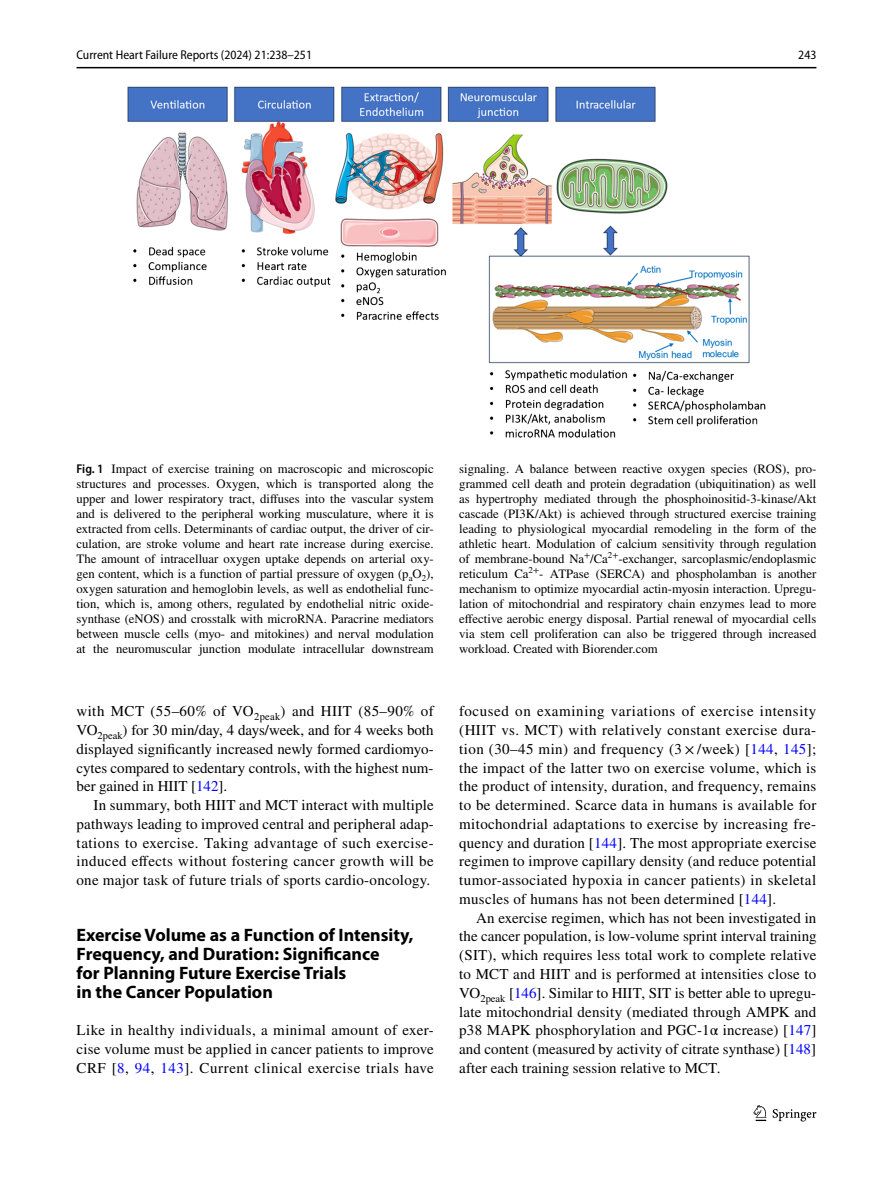
<style>
.page{position:relative;width:893px;height:1187px;background:#fff}
.page>*{position:absolute;margin:0;border:0;box-sizing:border-box;transform-origin:0 0}
.t1{font:700 18px/18.8px "Myriad Pro";color:#000}
.t2{font:15px/18.8px "STIX";letter-spacing:.02em;color:#000;text-align:justify}
.t3{font:12.75px/15px "STIX";color:#000;text-align:justify}
.t4{font:semi-condensed 12.75px "Myriad Pro";color:#000}
.s1{font-family:"Myriad Pro";font-weight:600;font-stretch:semi-condensed}
.s2{color:#00f}
</style>
<div class="page">
<hr style="left:77px;top:67px;width:739px;height:1px;background:#000">
<svg style="left:753px;top:1105px;width:13px;height:15px"></svg>
<svg style="left:773px;top:1109px;width:43px;height:12px"></svg>
<img style="left:128px;top:87px;width:637px;height:350px">
<p class="t4" style="left:77px;top:48px;width:237px">Current Heart Failure Reports (2024) 21:238–251</p>
<p class="t4" style="left:798px;top:48px;width:20px">243</p>
<p class="t3" style="left:77px;top:461px;width:359px"><span class="s1">Fig. 1</span> Impact of exercise training on macroscopic and microscopic structures and processes. Oxygen, which is transported along the upper and lower respiratory tract, diffuses into the vascular system and is delivered to the peripheral working musculature, where it is extracted from cells. Determinants of cardiac output, the driver of cir&shy;culation, are stroke volume and heart rate increase during exercise.<br>The amount of intracelluar oxygen uptake depends on arterial oxy&shy;gen content, which is a function of partial pressure of oxygen (p<sub>a</sub>O<sub>2</sub>), oxygen saturation and hemoglobin levels, as well as endothelial func&shy;tion, which is, among others, regulated by endothelial nitric oxide&shy;synthase (eNOS) and crosstalk with microRNA. Paracrine mediators between muscle cells (myo- and mitokines) and nerval modulation at the neuromuscular junction modulate intracellular downstream</p>
<p class="t3" style="left:459px;top:461px;width:359px">signaling. A balance between reactive oxygen species (ROS), pro&shy;grammed cell death and protein degradation (ubiquitination) as well as hypertrophy mediated through the phosphoinositid-3-kinase/Akt cascade (PI3K/Akt) is achieved through structured exercise training leading to physiological myocardial remodeling in the form of the athletic heart. Modulation of calcium sensitivity through regulation of membrane-bound Na<sup>+</sup>/Ca<sup>2+</sup>-exchanger, sarcoplasmic/endoplasmic reticulum Ca<sup>2+</sup>- ATPase (SERCA) and phospholamban is another mechanism to optimize myocardial actin-myosin interaction. Upregu&shy;lation of mitochondrial and respiratory chain enzymes lead to more effective aerobic energy disposal. Partial renewal of myocardial cells via stem cell proliferation can also be triggered through increased workload. Created with Biorender.com</p>
<p class="t2" style="left:77px;top:703px;width:359px">with MCT (55–60% of VO<sub>2peak</sub>) and HIIT (85–90% of VO<sub>2peak</sub>) for 30 min/day, 4 days/week, and for 4 weeks both displayed significantly increased newly formed cardiomyo&shy;cytes compared to sedentary controls, with the highest num&shy;ber gained in HIIT [<span class="s2">142</span>].</p>
<p class="t2" style="left:77px;top:796px;width:359px;text-indent:17px">In summary, both HIIT and MCT interact with multiple pathways leading to improved central and peripheral adap&shy;tations to exercise. Taking advantage of such exercise&shy;induced effects without fostering cancer growth will be one major task of future trials of sports cardio-oncology.</p>
<p class="t1" style="left:77px;top:925px;width:338px">Exercise Volume as a Function of Intensity, Frequency, and Duration: Significance<br>for Planning Future Exercise Trials<br>in the Cancer Population</p>
<p class="t2" style="left:77px;top:1021px;width:359px">Like in healthy individuals, a minimal amount of exer&shy;cise volume must be applied in cancer patients to improve CRF [<span class="s2">8</span>, <span class="s2">94</span>, <span class="s2">143</span>]. Current clinical exercise trials have</p>
<p class="t2" style="left:459px;top:703px;width:359px">focused on examining variations of exercise intensity (HIIT vs. MCT) with relatively constant exercise dura&shy;tion (30–45 min) and frequency (3 × /week) [<span class="s2">144</span>, <span class="s2">145</span>]; the impact of the latter two on exercise volume, which is the product of intensity, duration, and frequency, remains to be determined. Scarce data in humans is available for mitochondrial adaptations to exercise by increasing fre&shy;quency and duration [<span class="s2">144</span>]. The most appropriate exercise regimen to improve capillary density (and reduce potential tumor-associated hypoxia in cancer patients) in skeletal muscles of humans has not been determined [<span class="s2">144</span>].</p>
<p class="t2" style="left:459px;top:909px;width:359px;text-indent:17px">An exercise regimen, which has not been investigated in the cancer population, is low-volume sprint interval training (SIT), which requires less total work to complete relative to MCT and HIIT and is performed at intensities close to VO<sub>2peak</sub> [<span class="s2">146</span>]. Similar to HIIT, SIT is better able to upregu&shy;late mitochondrial density (mediated through AMPK and p38 MAPK phosphorylation and PGC-1α increase) [<span class="s2">147</span>] and content (measured by activity of citrate synthase) [<span class="s2">148</span>] after each training session relative to MCT.</p>
</div>
